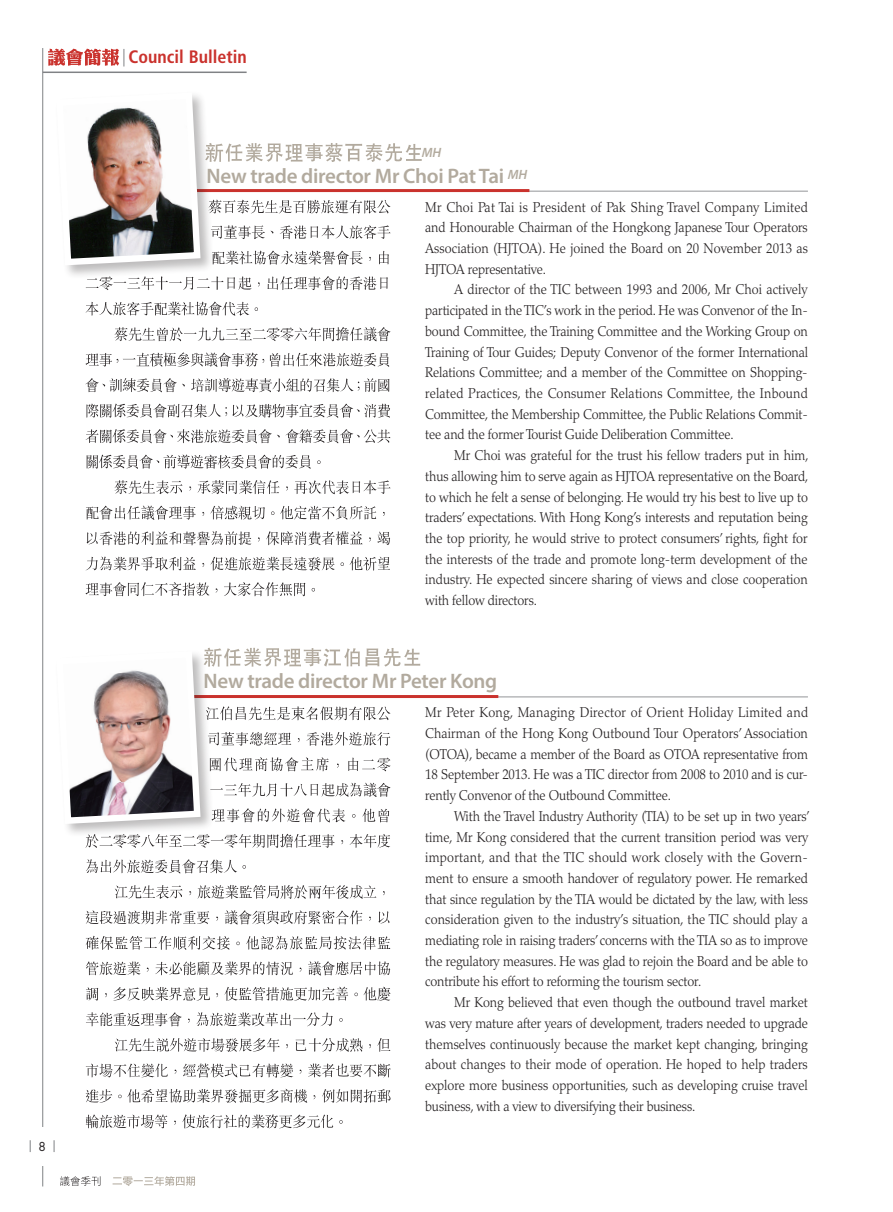
<style>
.page{position:relative;width:893px;height:1212px;background:#fff}
.page>*{position:absolute;margin:0;border:0;box-sizing:border-box;transform-origin:0 0}
.t1{font:600 21px "Myriad Pro";letter-spacing:-.015em;color:#b2aa9e}
.t2{font:700 condensed 18px "Frutiger";color:#ca322d}
.t3{font:300 14.25px/20.7px "Palatino";letter-spacing:-.01em;color:#231f20;text-align:justify;scale:.9 1}
.t4{font:italic 600 13.5px "Myriad Pro";color:#b2aa9e}
.t5{font:12px "Futura";color:#231f20}
</style>
<div class="page">
<hr style="left:42px;top:48px;width:1px;height:1138px;background:#808285">
<div style="left:0;top:1127px;width:78px;height:38px;background:#fff"></div>
<svg style="left:113px;top:1176px;width:82px;height:10px"></svg>
<svg style="left:60px;top:1176px;width:40px;height:10px"></svg>
<svg style="left:48px;top:49px;width:76px;height:17px"></svg>
<hr style="left:43px;top:72px;width:204px;height:1px;background:#808285">
<svg style="left:30px;top:1140px;width:1px;height:12px"></svg>
<svg style="left:54px;top:1140px;width:1px;height:12px"></svg>
<hr style="left:85px;top:191px;width:723px;height:1px;background:#939598">
<hr style="left:85px;top:696px;width:723px;height:1px;background:#939598">
<svg style="left:86px;top:1114px;width:257px;height:14px"></svg>
<svg style="left:86px;top:1089px;width:305px;height:14px"></svg>
<svg style="left:86px;top:1063px;width:305px;height:15px"></svg>
<svg style="left:115px;top:1038px;width:275px;height:14px"></svg>
<svg style="left:86px;top:1012px;width:257px;height:14px"></svg>
<svg style="left:86px;top:986px;width:305px;height:15px"></svg>
<svg style="left:86px;top:961px;width:304px;height:14px"></svg>
<svg style="left:86px;top:936px;width:304px;height:14px"></svg>
<svg style="left:85px;top:910px;width:304px;height:14px"></svg>
<svg style="left:115px;top:885px;width:270px;height:14px"></svg>
<svg style="left:86px;top:859px;width:160px;height:14px"></svg>
<svg style="left:85px;top:834px;width:305px;height:14px"></svg>
<svg style="left:86px;top:582px;width:229px;height:14px"></svg>
<svg style="left:86px;top:556px;width:304px;height:15px"></svg>
<svg style="left:87px;top:531px;width:303px;height:14px"></svg>
<svg style="left:86px;top:505px;width:299px;height:15px"></svg>
<svg style="left:114px;top:480px;width:277px;height:14px"></svg>
<svg style="left:87px;top:454px;width:234px;height:15px"></svg>
<svg style="left:86px;top:429px;width:305px;height:14px"></svg>
<svg style="left:87px;top:404px;width:303px;height:14px"></svg>
<svg style="left:85px;top:378px;width:305px;height:14px"></svg>
<svg style="left:86px;top:352px;width:303px;height:15px"></svg>
<svg style="left:114px;top:327px;width:277px;height:14px"></svg>
<svg style="left:86px;top:302px;width:172px;height:14px"></svg>
<svg style="left:86px;top:276px;width:302px;height:14px"></svg>
<hr style="left:84px;top:189px;width:445px;height:3px;background:#ca322d">
<hr style="left:84px;top:695px;width:414px;height:3px;background:#ca322d">
<div style="left:55px;top:91px;width:159px;height:188px;background:#231f20;opacity:.3"></div>
<svg style="left:55px;top:91px;width:367px;height:178px"></svg>
<div style="left:55px;top:649px;width:159px;height:189px;background:#231f20;opacity:.3"></div>
<svg style="left:55px;top:648px;width:365px;height:179px"></svg>
<p class="t5" style="left:38px;top:1138px;width:9px">8</p>
<p class="t2" style="left:129px;top:47px;width:120px">Council Bulletin</p>
<p class="t4" style="left:422px;top:144px;width:21px">MH</p>
<h1 class="t1" style="left:207px;top:163px;width:322px">New trade director Mr Choi Pat Tai <sup>MH</sup></h1>
<p class="t3" style="left:425px;top:197px;width:427px">Mr Choi Pat Tai is President of Pak Shing Travel Company Limited and Honourable Chairman of the Hongkong Japanese Tour Operators Association (HJTOA). He joined the Board on 20 November 2013 as HJTOA representative.</p>
<p class="t3" style="left:425px;top:279px;width:427px;text-indent:29px">A director of the TIC between 1993 and 2006, Mr Choi actively participated in the TIC’s work in the period. He was Convenor of the In&shy;bound Committee, the Training Committee and the Working Group on Training of Tour Guides; Deputy Convenor of the former International Relations Committee; and a member of the Committee on Shopping&shy;related Practices, the Consumer Relations Committee, the Inbound Committee, the Membership Committee, the Public Relations Commit&shy;tee and the former Tourist Guide Deliberation Committee.</p>
<p class="t3" style="left:425px;top:445px;width:427px;text-indent:29px">Mr Choi was grateful for the trust his fellow traders put in him, thus allowing him to serve again as HJTOA representative on the Board, to which he felt a sense of belonging. He would try his best to live up to traders’ expectations. With Hong Kong’s interests and reputation being the top priority, he would strive to protect consumers’ rights, fight for the interests of the trade and promote long-term development of the industry. He expected sincere sharing of views and close cooperation with fellow directors.</p>
<h1 class="t1" style="left:204px;top:667px;width:295px">New trade director Mr Peter Kong</h1>
<p class="t3" style="left:425px;top:702px;width:427px">Mr Peter Kong, Managing Director of Orient Holiday Limited and Chairman of the Hong Kong Outbound Tour Operators’ Association (OTOA), became a member of the Board as OTOA representative from 18 September 2013. He was a TIC director from 2008 to 2010 and is cur&shy;rently Convenor of the Outbound Committee.</p>
<p class="t3" style="left:425px;top:806px;width:429px;text-align:left;text-indent:29px">With the Travel Industry Authority (TIA) to be set up in two years’ time, Mr Kong considered that the current transition period was very important, and that the TIC should work closely with the Govern&shy;ment to ensure a smooth handover of regulatory power. He remarked that since regulation by the TIA would be dictated by the law, with less consideration given to the industry’s situation, the TIC should play a mediating role in raising traders’ concerns with the TIA so as to improve the regulatory measures. He was glad to rejoin the Board and be able to contribute his effort to reforming the tourism sector.</p>
<p class="t3" style="left:425px;top:992px;width:427px;text-indent:29px">Mr Kong believed that even though the outbound travel market was very mature after years of development, traders needed to upgrade themselves continuously because the market kept changing, bringing about changes to their mode of operation. He hoped to help traders explore more business opportunities, such as developing cruise travel business, with a view to diversifying their business.</p>
</div>
